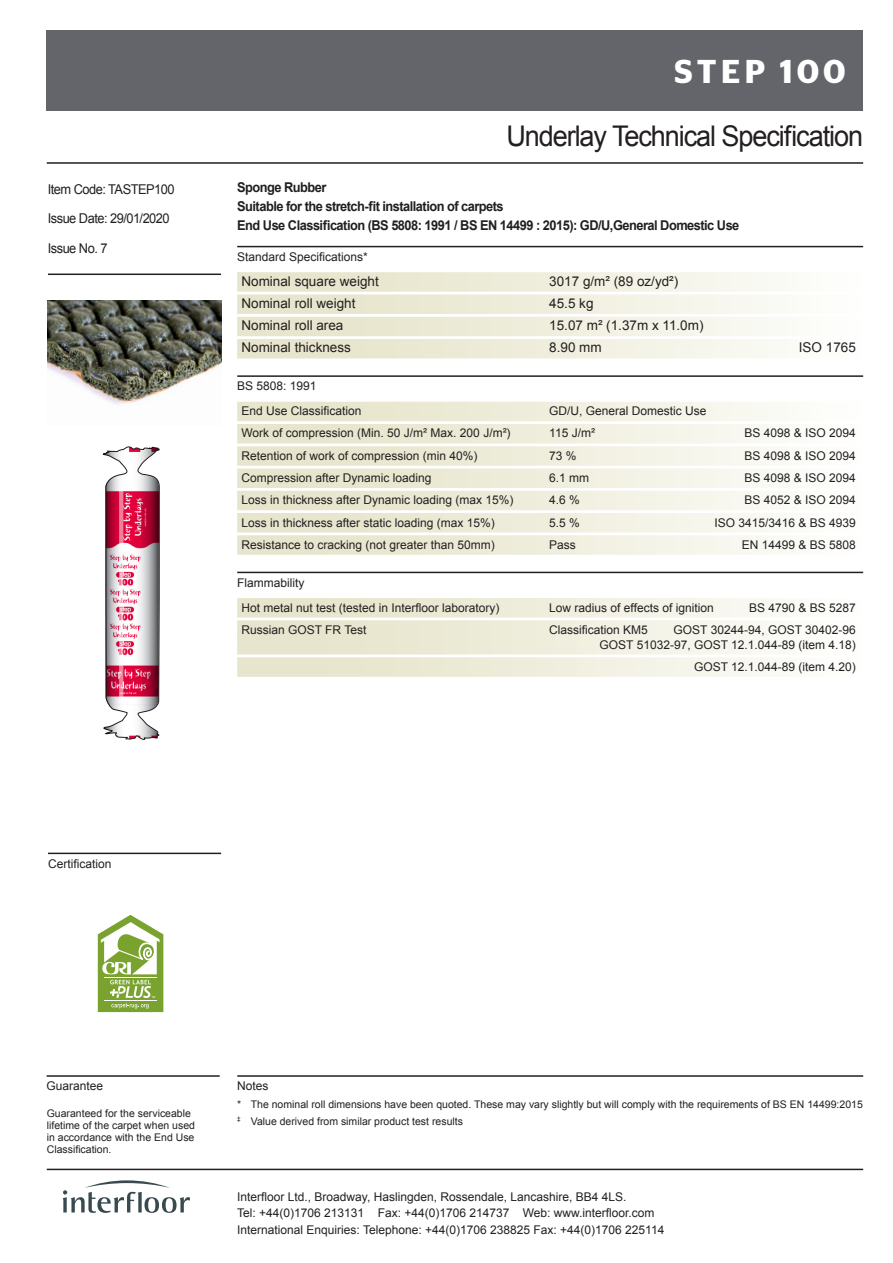
<style>
.page{position:relative;width:893px;height:1263px;background:#fff}
.page>*{position:absolute;margin:0;border:0;box-sizing:border-box;transform-origin:0 0}
.t1{font:600 33px "Stag Sans";letter-spacing:.12em;color:#fff}
.t2{font:28.5px "Arial";letter-spacing:-.04em;color:#231f20;scale:.95 1}
.t3{font:700 13.5px/19.2px "Arial";letter-spacing:-.04em;color:#231f20;scale:.95 1}
.t4{font:13.5px "Arial";color:#231f20}
.t5{font:13.5px/28.5px "Arial";letter-spacing:-.04em;color:#231f20;scale:.95 1}
.t6{font:13.5px "Arial";color:#231f20;scale:.95 1}
.t7{font:12px/16.5px "Arial";color:#231f20}
.t8{font:10.5px/12px "Arial";color:#231f20}
</style>
<div class="page">
<div style="left:47px;top:31px;width:816px;height:80px;background:#63656a"></div>
<svg style="left:63px;top:1180px;width:127px;height:33px"></svg>
<hr style="left:48px;top:853px;width:173px;height:1px;background:#231f20">
<svg style="left:98px;top:915px;width:65px;height:97px"></svg>
<hr style="left:104px;top:977px;width:53px;height:1px;background:#fff">
<hr style="left:104px;top:1000px;width:53px;height:1px;background:#fff">
<hr style="left:47px;top:1075px;width:173px;height:2px;background:#231f20">
<hr style="left:237px;top:1075px;width:626px;height:2px;background:#231f20">
<hr style="left:47px;top:162px;width:816px;height:2px;background:#231f20">
<hr style="left:47px;top:1169px;width:816px;height:1px;background:#231f20">
<hr style="left:48px;top:274px;width:173px;height:1px;background:#231f20">
<hr style="left:237px;top:246px;width:626px;height:1px;background:#231f20">
<div style="left:237px;top:272px;width:626px;height:20px;background:linear-gradient(to right,#e4e1c5,#fdfdfa)"></div>
<div style="left:237px;top:294px;width:626px;height:20px;background:linear-gradient(to right,#e4e1c5,#fdfdfa)"></div>
<div style="left:237px;top:317px;width:626px;height:19px;background:linear-gradient(to right,#e4e1c5,#fdfdfa)"></div>
<div style="left:237px;top:339px;width:626px;height:19px;background:linear-gradient(to right,#e4e1c5,#fdfdfa)"></div>
<hr style="left:237px;top:375px;width:626px;height:2px;background:#231f20">
<div style="left:237px;top:402px;width:626px;height:19px;background:linear-gradient(to right,#e4e1c5,#fdfdfa)"></div>
<div style="left:237px;top:424px;width:626px;height:19px;background:linear-gradient(to right,#e4e1c5,#fdfdfa)"></div>
<div style="left:237px;top:446px;width:626px;height:20px;background:linear-gradient(to right,#e4e1c5,#fdfdfa)"></div>
<div style="left:237px;top:468px;width:626px;height:20px;background:linear-gradient(to right,#e4e1c5,#fdfdfa)"></div>
<div style="left:237px;top:491px;width:626px;height:19px;background:linear-gradient(to right,#e4e1c5,#fdfdfa)"></div>
<div style="left:237px;top:513px;width:626px;height:19px;background:linear-gradient(to right,#e4e1c5,#fdfdfa)"></div>
<div style="left:237px;top:535px;width:626px;height:20px;background:linear-gradient(to right,#e4e1c5,#fdfdfa)"></div>
<hr style="left:237px;top:572px;width:626px;height:1px;background:#231f20">
<div style="left:237px;top:598px;width:626px;height:19px;background:linear-gradient(to right,#e4e1c5,#fdfdfa)"></div>
<div style="left:237px;top:620px;width:626px;height:20px;background:linear-gradient(to right,#e4e1c5,#fdfdfa)"></div>
<div style="left:237px;top:635px;width:626px;height:19px;background:linear-gradient(to right,#e4e1c5,#fdfdfa)"></div>
<div style="left:237px;top:657px;width:626px;height:20px;background:linear-gradient(to right,#e4e1c5,#fdfdfa)"></div>
<img style="left:48px;top:301px;width:173px;height:104px">
<svg style="left:103px;top:446px;width:57px;height:294px"></svg>
<h1 class="t1" style="left:674px;top:52px;width:173px">STEP 100</h1>
<p class="t5" style="left:48px;top:176px;width:135px">Item Code: TASTEP100<br>Issue Date: 29/01/2020</p>
<p class="t6" style="left:48px;top:239px;width:64px">Issue No. 7</p>
<h2 class="t2" style="left:506px;top:118px;width:377px">Underlay Technical Specification</h2>
<p class="t3" style="left:237px;top:178px;width:530px">Sponge Rubber<br>Suitable for the stretch-fit installation of carpets<br>End Use Classification (BS 5808: 1991 / BS EN 14499 : 2015): GD/U,General Domestic Use</p>
<p class="t7" style="left:237px;top:249px;width:132px">Standard Specifications*</p>
<p class="t4" style="left:241px;top:272px;width:139px">Nominal square weight</p>
<p class="t4" style="left:549px;top:272px;width:131px">3017 g/m² (89 oz/yd²)</p>
<p class="t4" style="left:241px;top:294px;width:116px">Nominal roll weight</p>
<p class="t4" style="left:549px;top:294px;width:46px">45.5 kg</p>
<p class="t4" style="left:241px;top:317px;width:104px">Nominal roll area</p>
<p class="t4" style="left:549px;top:317px;width:156px">15.07 m² (1.37m x 11.0m)</p>
<p class="t4" style="left:241px;top:339px;width:111px">Nominal thickness</p>
<p class="t4" style="left:549px;top:339px;width:54px">8.90 mm</p>
<p class="t4" style="left:799px;top:339px;width:59px">ISO 1765</p>
<p class="t7" style="left:241px;top:374px;width:122px;line-height:24.8px;text-indent:-4px">BS 5808: 1991<br>End Use Classification</p>
<p class="t7" style="left:549px;top:403px;width:159px">GD/U, General Domestic Use</p>
<p class="t7" style="left:241px;top:425px;width:271px">Work of compression (Min. 50 J/m² Max. 200 J/m²)</p>
<p class="t7" style="left:549px;top:425px;width:47px">115 J/m²</p>
<p class="t7" style="left:744px;top:425px;width:113px">BS 4098 &amp; ISO 2094</p>
<p class="t7" style="left:241px;top:447px;width:238px">Retention of work of compression (min 40%)</p>
<p class="t7" style="left:549px;top:447px;width:29px">73 %</p>
<p class="t7" style="left:744px;top:447px;width:113px">BS 4098 &amp; ISO 2094</p>
<p class="t7" style="left:241px;top:470px;width:192px">Compression after Dynamic loading</p>
<p class="t7" style="left:549px;top:470px;width:42px">6.1 mm</p>
<p class="t7" style="left:744px;top:470px;width:113px">BS 4098 &amp; ISO 2094</p>
<p class="t7" style="left:241px;top:492px;width:274px">Loss in thickness after Dynamic loading (max 15%)</p>
<p class="t7" style="left:549px;top:492px;width:32px">4.6 %</p>
<p class="t7" style="left:744px;top:492px;width:113px">BS 4052 &amp; ISO 2094</p>
<p class="t7" style="left:241px;top:514px;width:255px">Loss in thickness after static loading (max 15%)</p>
<p class="t7" style="left:549px;top:514px;width:32px">5.5 %</p>
<p class="t7" style="left:714px;top:514px;width:143px">ISO 3415/3416 &amp; BS 4939</p>
<p class="t7" style="left:241px;top:536px;width:255px">Resistance to cracking (not greater than 50mm)</p>
<p class="t7" style="left:549px;top:536px;width:28px">Pass</p>
<p class="t7" style="left:742px;top:536px;width:116px">EN 14499 &amp; BS 5808</p>
<p class="t7" style="left:241px;top:570px;width:260px;line-height:24.8px;text-indent:-4px">Flammability<br>Hot metal nut test (tested in Interfloor laboratory)</p>
<p class="t7" style="left:549px;top:599px;width:166px">Low radius of effects of ignition</p>
<p class="t7" style="left:749px;top:599px;width:108px">BS 4790 &amp; BS 5287</p>
<p class="t7" style="left:241px;top:621px;width:126px">Russian GOST FR Test</p>
<p class="t7" style="left:549px;top:621px;width:100px">Classification KM5</p>
<p class="t7" style="left:600px;top:622px;width:258px;line-height:14.7px;text-align:right">GOST 30244-94, GOST 30402-96<br>GOST 51032-97, GOST 12.1.044-89 (item 4.18)</p>
<p class="t7" style="left:694px;top:658px;width:163px">GOST 12.1.044-89 (item 4.20)</p>
<p class="t7" style="left:48px;top:855px;width:65px">Certification</p>
<p class="t7" style="left:47px;top:1078px;width:58px">Guarantee</p>
<p class="t7" style="left:237px;top:1078px;width:33px">Notes</p>
<p class="t8" style="left:47px;top:1107px;width:150px">Guaranteed for the serviceable lifetime of the carpet when used in accordance with the End Use<br>Classification.</p>
<p class="t8" style="left:237px;top:1097px;width:627px;line-height:16.2px">* The nominal roll dimensions have been quoted. These may vary slightly but will comply with the requirements of BS EN 14499:2015 <sup>‡</sup> Value derived from similar product test results</p>
<p class="t7" style="left:237px;top:1188px;width:429px">Interfloor Ltd., Broadway, Haslingden, Rossendale, Lancashire, BB4 4LS.<br>Tel: +44(0)1706 213131 Fax: +44(0)1706 214737 Web: www.interfloor.com<br>International Enquiries: Telephone: +44(0)1706 238825 Fax: +44(0)1706 225114</p>
</div>
